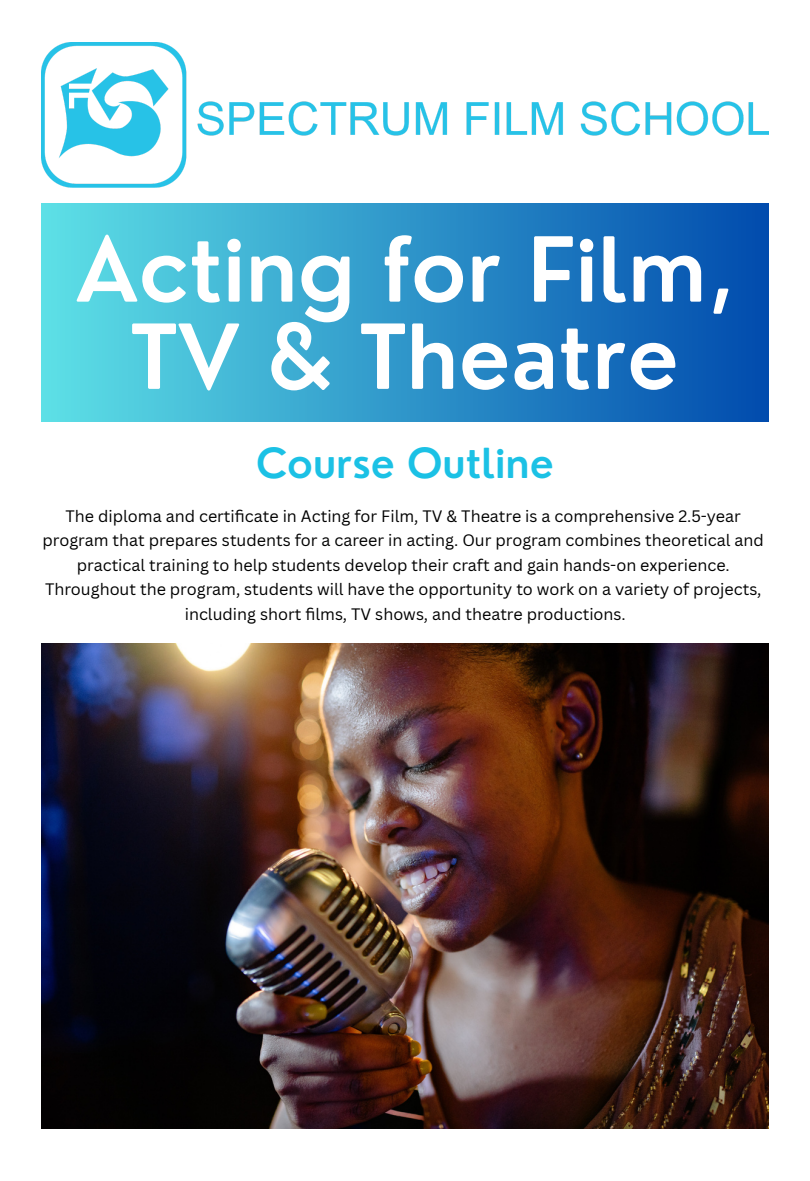
<style>
.page{position:relative;width:810px;height:1181px;background:#fff}
.page>*{position:absolute;margin:0;border:0;box-sizing:border-box;transform-origin:0 0}
.t1{font:600 87.15px/87.2px "Nourd";color:#fff;text-align:center}
.t2{font:600 40.35px "Nourd";color:#1bc1e5}
.t3{font:16.2px/24.8px "Canva Sans";color:#000;text-align:center}
</style>
<div class="page">
<img style="left:42px;top:42px;width:726px;height:145px">
<div style="left:42px;top:203px;width:726px;height:218px;background:linear-gradient(to right,#5de0e6,#014bad)"></div>
<img style="left:42px;top:643px;width:726px;height:485px">
<p class="t1" style="left:75px;top:225px;width:660px">Acting for Film,<br>TV &amp; Theatre</p>
<h1 class="t2" style="left:256px;top:438px;width:299px">Course Outline</h1>
<p class="t3" style="left:43px;top:503px;width:723px">The diploma and certifi cate in Acting for Film, TV &amp; Theatre is a comprehensive 2.5-year program that prepares students for a career in acting. Our program combines theoretical and practical training to help students develop their craft and gain hands-on experience.<br>Throughout the program, students will have the opportunity to work on a variety of projects, including short fi lms, TV shows, and theatre productions.</p>
</div>
